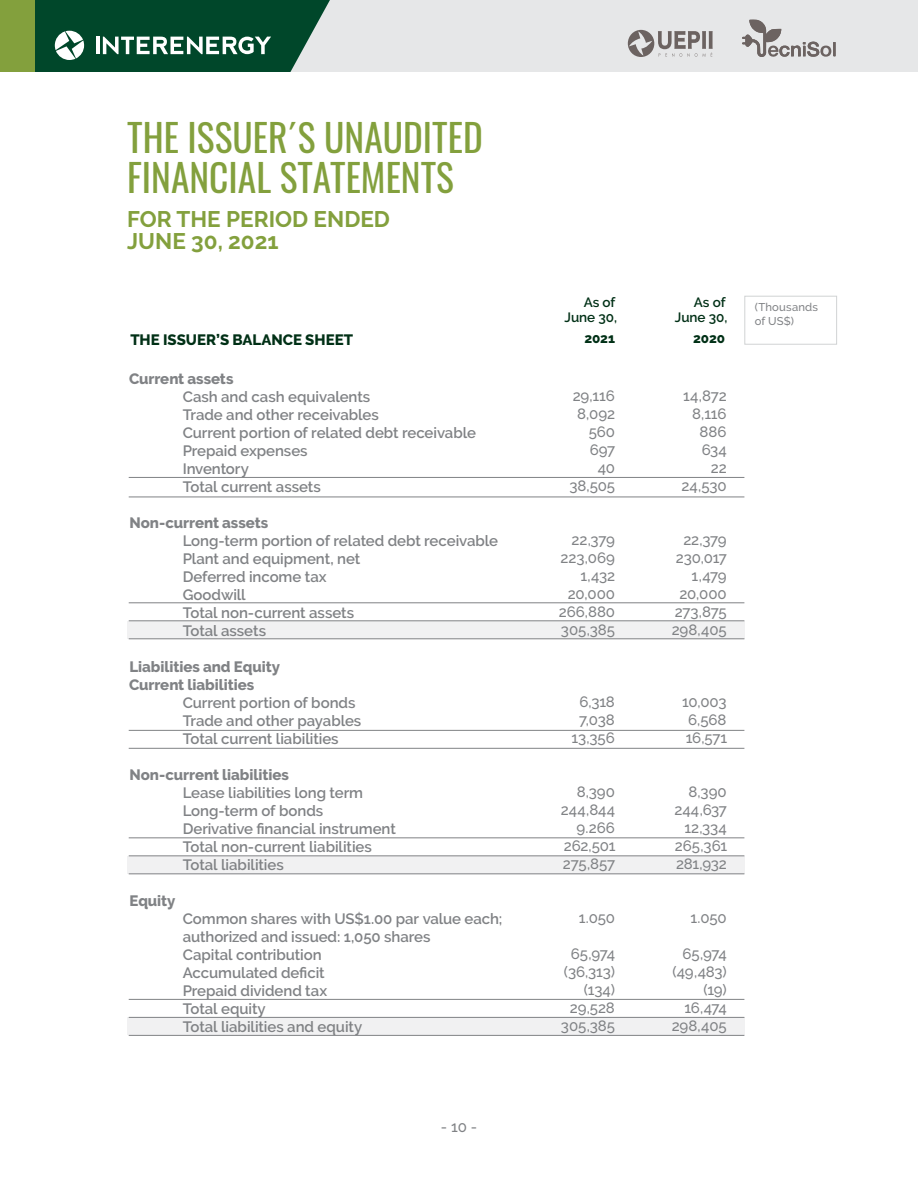
<style>
.page{position:relative;width:918px;height:1188px;background:#fff}
.page>*{position:absolute;margin:0;border:0;box-sizing:border-box;transform-origin:0 0}
.t1{font:37.5px/40.5px "Oswald";color:#83a03d}
.t2{font:700 22.5px/22.5px "Raleway";color:#83a03d}
.t3{font:600 15px/18px "Raleway";letter-spacing:-.005em;color:#808285}
.t4{font:500 15px/18px "Raleway";letter-spacing:-.01em;color:#808285;text-align:right}
.t5{font:800 15px/18px "Raleway";letter-spacing:-.005em;color:#808285}
.t6{font:800 15px "Raleway";color:#003016}
.t7{font:600 13.5px/15px "Raleway";letter-spacing:-.005em;color:#003016;text-align:right}
.t8{font:800 13.5px "Raleway";letter-spacing:-.005em;color:#003016}
.t9{font:500 11.25px/13.5px "Raleway";letter-spacing:.015em;color:#808285}
</style>
<div class="page">
<div style="left:0;top:0;width:918px;height:72px;background:#e6e7e8"></div>
<svg style="left:35px;top:0;width:295px;height:72px"></svg>
<svg style="left:742px;top:20px;width:94px;height:37px"></svg>
<svg style="left:628px;top:30px;width:85px;height:27px"></svg>
<div style="left:127px;top:856px;width:617px;height:18px;background:#f1f1f2"></div>
<div style="left:127px;top:1017px;width:617px;height:18px;background:#f1f1f2"></div>
<div style="left:127px;top:621px;width:617px;height:18px;background:#f1f1f2"></div>
<div style="left:744px;top:296px;width:93px;height:49px;border:1px solid #d1d3d4"></div>
<hr style="left:129px;top:477px;width:615px;height:1px;background:#808285">
<hr style="left:129px;top:602px;width:615px;height:1px;background:#808285">
<hr style="left:129px;top:837px;width:615px;height:1px;background:#808285">
<hr style="left:129px;top:999px;width:615px;height:1px;background:#808285">
<hr style="left:129px;top:638px;width:615px;height:1px;background:#808285">
<hr style="left:129px;top:873px;width:615px;height:1px;background:#808285">
<hr style="left:129px;top:1035px;width:615px;height:1px;background:#808285">
<hr style="left:129px;top:497px;width:615px;height:1px;background:#808285">
<hr style="left:129px;top:620px;width:615px;height:1px;background:#808285">
<hr style="left:129px;top:730px;width:615px;height:1px;background:#808285">
<hr style="left:129px;top:748px;width:615px;height:1px;background:#808285">
<hr style="left:129px;top:855px;width:615px;height:1px;background:#808285">
<hr style="left:129px;top:1017px;width:615px;height:1px;background:#808285">
<div style="left:0;top:0;width:35px;height:72px;background:#83a03d"></div>
<h1 class="t1" style="left:127px;top:114px;width:357px">THE ISSUER´S UNAUDITED<br>FINANCIAL STATEMENTS</h1>
<h2 class="t2" style="left:127px;top:208px;width:264px">FOR THE PERIOD ENDED<br>JUNE 30, 2021</h2>
<p class="t7" style="left:565px;top:295px;width:54px">As of<br>June 30,</p>
<p class="t7" style="left:675px;top:295px;width:54px">As of<br>June 30,</p>
<p class="t8" style="left:693px;top:331px;width:34px">2020</p>
<p class="t6" style="left:131px;top:331px;width:224px">THE ISSUER’S BALANCE SHEET</p>
<p class="t8" style="left:584px;top:331px;width:32px">2021</p>
<p class="t5" style="left:129px;top:370px;width:106px">Current assets</p>
<p class="t3" style="left:183px;top:388px;width:295px">Cash and cash equivalents<br>Trade and other receivables<br>Current portion of related debt receivable<br>Prepaid expenses<br>Inventory<br>Total current assets</p>
<p class="t5" style="left:129px;top:514px;width:140px">Non-current assets</p>
<p class="t3" style="left:183px;top:532px;width:317px">Long-term portion of related debt receivable<br>Plant and equipment, net<br>Deferred income tax<br>Goodwill<br>Total non-current assets<br>Total assets</p>
<p class="t5" style="left:129px;top:658px;width:152px">Liabilities and Equity<br>Current liabilities</p>
<p class="t3" style="left:183px;top:694px;width:180px">Current portion of bonds<br>Trade and other payables<br>Total current liabilities</p>
<p class="t5" style="left:129px;top:766px;width:161px">Non-current liabilities</p>
<p class="t3" style="left:183px;top:784px;width:215px">Lease liabilities long term<br>Long-term of bonds<br>Derivative financial instrument<br>Total non-current liabilities<br>Total liabilities</p>
<p class="t5" style="left:129px;top:892px;width:48px">Equity</p>
<p class="t3" style="left:183px;top:910px;width:321px">Common shares with US$1.00 par value each; authorized and issued: 1,050 shares<br>Capital contribution<br>Accumulated deficit<br>Prepaid dividend tax<br>Total equity<br>Total liabilities and equity</p>
<p class="t4" style="left:569px;top:386px;width:47px">29,116<br>8,092<br>560<br>697<br>40<br>38,505</p>
<p class="t4" style="left:559px;top:530px;width:58px">22,379<br>223,069<br>1,432<br>20,000<br>266,880<br>305,385</p>
<p class="t4" style="left:572px;top:692px;width:45px;text-align:center">6,318<br>7,038<br>13,356</p>
<p class="t4" style="left:561px;top:782px;width:56px">8,390<br>244,844<br>9.266<br>262,501<br>275,857</p>
<p class="t4" style="left:579px;top:908px;width:38px">1.050</p>
<p class="t4" style="left:561px;top:944px;width:56px">65,974 (36,313) (134)<br>29,528<br>305,385</p>
<p class="t4" style="left:681px;top:386px;width:47px">14,872<br>8,116<br>886<br>634<br>22<br>24,530</p>
<p class="t4" style="left:672px;top:530px;width:57px">22,379<br>230,017<br>1,479<br>20,000<br>273,875<br>298,405</p>
<p class="t4" style="left:682px;top:692px;width:47px;text-align:justify">10,003<br>6,568<br>16,571</p>
<p class="t4" style="left:674px;top:782px;width:54px">8,390<br>244,637<br>12,334<br>265,361<br>281,932</p>
<p class="t4" style="left:691px;top:908px;width:38px">1.050</p>
<p class="t4" style="left:672px;top:944px;width:57px">65,974 (49,483) (19)<br>16,474<br>298,405</p>
<p class="t9" style="left:755px;top:301px;width:65px">(Thousands of US$)</p>
<p class="t4" style="left:441px;top:1118px;width:38px">- 10 -</p>
</div>
